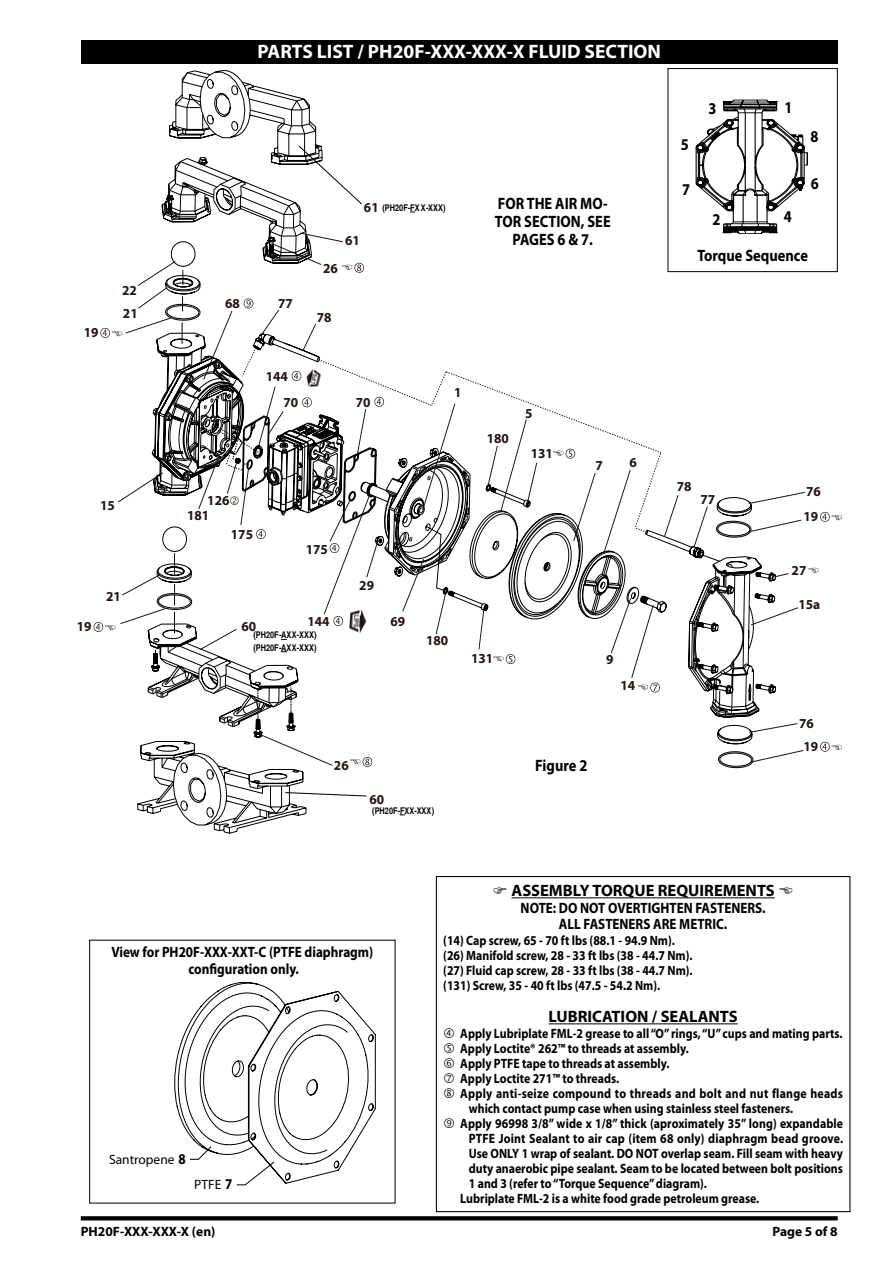
<style>
.page{position:relative;width:893px;height:1263px;background:#fff}
.page>*{position:absolute;margin:0;border:0;box-sizing:border-box;transform-origin:0 0}
.t1{font:700 19.5px "Myriad Pro";color:#fff}
.t2{font:700 16.5px/18px "Myriad Pro";color:#000;text-align:center;scale:.88 1}
.t3{font:700 16.5px "Myriad Pro";color:#000}
.t4{font:700 15px/16.5px "Myriad Pro";color:#000;text-align:center;scale:.88 1}
.t5{font:700 15px "Myriad Pro";color:#080000;scale:.88 1}
.t6{font:700 13.8px/14.9px "Myriad Pro";color:#251513}
.t7{font:700 13.5px/15px "Myriad Pro";color:#000;scale:.88 1}
.t8{font:700 13.5px "Myriad Pro";letter-spacing:.02em;color:#000;scale:.88 1}
.t9{font:700 13.5px "Myriad Pro";color:#000}
.t10{font:13.5px "Myriad Pro";color:#000}
.t11{font:700 condensed 9.3px/12.3px "Helvetica";color:#000}
</style>
<div class="page">
<svg style="left:81px;top:1216px;width:757px;height:4px;background:#0d0d0d"></svg>
<div style="left:81px;top:40px;width:757px;height:23px;background:#000"></div>
<svg style="left:717px;top:733px;width:87px;height:30px"></svg>
<svg style="left:820px;top:742px;width:22px;height:10px"></svg>
<svg style="left:820px;top:512px;width:22px;height:10px"></svg>
<svg style="left:94px;top:622px;width:21px;height:10px"></svg>
<svg style="left:100px;top:328px;width:20px;height:10px"></svg>
<svg style="left:638px;top:625px;width:138px;height:93px"></svg>
<svg style="left:120px;top:328px;width:682px;height:297px"></svg>
<svg style="left:808px;top:568px;width:11px;height:5px"></svg>
<svg style="left:439px;top:359px;width:222px;height:174px"></svg>
<svg style="left:696px;top:100px;width:112px;height:134px"></svg>
<div style="left:436px;top:876px;width:414px;height:336px;border:1px solid #000"></div>
<hr style="left:511px;top:897px;width:264px;height:1px;background:#000">
<hr style="left:548px;top:1023px;width:190px;height:1px;background:#000">
<div style="left:668px;top:68px;width:170px;height:204px;border:1px solid #000"></div>
<svg style="left:174px;top:982px;width:202px;height:203px"></svg>
<svg style="left:137px;top:70px;width:302px;height:763px"></svg>
<p class="t6" style="left:84px;top:325px;width:16px">19</p>
<p class="t6" style="left:122px;top:279px;width:17px;line-height:23px">22<br>21</p>
<p class="t6" style="left:100px;top:497px;width:16px">15</p>
<p class="t6" style="left:77px;top:619px;width:16px">19</p>
<p class="t6" style="left:106px;top:588px;width:16px">21</p>
<h1 class="t1" style="left:257px;top:39px;width:405px">PARTS LIST / PH20F-XXX-XXX-X FLUID SECTION</h1>
<p class="t6" style="left:225px;top:296px;width:16px">68</p>
<p class="t6" style="left:278px;top:296px;width:16px">77</p>
<p class="t6" style="left:364px;top:199px;width:16px">61</p>
<p class="t11" style="left:382px;top:202px;width:65px">(PH20F-FX X-XXX)</p>
<p class="t6" style="left:345px;top:232px;width:16px">61</p>
<p class="t6" style="left:323px;top:260px;width:16px">26</p>
<p class="t6" style="left:317px;top:310px;width:16px">78</p>
<p class="t2" style="left:495px;top:194px;width:133px">FOR THE AIR MO-<br>TOR SECTION, SEE<br>PAGES 6 &amp; 7.</p>
<p class="t2" style="left:681px;top:135px;width:11px">5</p>
<p class="t2" style="left:682px;top:180px;width:11px">7</p>
<p class="t2" style="left:708px;top:99px;width:9px">3</p>
<p class="t2" style="left:712px;top:210px;width:11px">2</p>
<p class="t2" style="left:784px;top:98px;width:11px">1</p>
<p class="t2" style="left:784px;top:207px;width:11px">4</p>
<p class="t2" style="left:810px;top:127px;width:11px">8</p>
<p class="t2" style="left:811px;top:174px;width:11px">6</p>
<p class="t2" style="left:697px;top:246px;width:127px">Torque Sequence</p>
<p class="t6" style="left:266px;top:368px;width:24px">144</p>
<p class="t6" style="left:284px;top:395px;width:16px">70</p>
<p class="t6" style="left:187px;top:492px;width:44px;text-indent:20px">126<br>181</p>
<p class="t6" style="left:231px;top:527px;width:24px">175</p>
<p class="t6" style="left:306px;top:541px;width:24px">175</p>
<p class="t6" style="left:307px;top:613px;width:24px">144</p>
<p class="t6" style="left:242px;top:619px;width:16px">60</p>
<p class="t11" style="left:253px;top:629px;width:65px">(PH20F-AXX-XXX) (PH20F-AXX-XXX)</p>
<p class="t6" style="left:356px;top:394px;width:16px">70</p>
<p class="t6" style="left:454px;top:384px;width:9px">1</p>
<p class="t6" style="left:487px;top:430px;width:24px">180</p>
<p class="t6" style="left:525px;top:405px;width:9px">5</p>
<p class="t6" style="left:531px;top:445px;width:24px">131</p>
<p class="t6" style="left:359px;top:578px;width:16px">29</p>
<p class="t6" style="left:390px;top:613px;width:16px">69</p>
<p class="t6" style="left:426px;top:633px;width:24px">180</p>
<p class="t6" style="left:471px;top:650px;width:24px">131</p>
<p class="t6" style="left:595px;top:457px;width:9px">7</p>
<p class="t6" style="left:629px;top:455px;width:9px">6</p>
<p class="t6" style="left:606px;top:652px;width:9px">9</p>
<p class="t6" style="left:620px;top:678px;width:16px">14</p>
<p class="t6" style="left:334px;top:757px;width:16px">26</p>
<p class="t6" style="left:369px;top:791px;width:16px">60</p>
<p class="t11" style="left:372px;top:804px;width:63px">(PH20F-FXX-XXX)</p>
<p class="t2" style="left:535px;top:756px;width:61px">Figure 2</p>
<p class="t6" style="left:677px;top:479px;width:16px">78</p>
<p class="t6" style="left:700px;top:491px;width:16px">77</p>
<p class="t6" style="left:806px;top:483px;width:16px">76</p>
<p class="t6" style="left:803px;top:509px;width:16px">19</p>
<p class="t6" style="left:792px;top:562px;width:16px">27</p>
<p class="t6" style="left:798px;top:597px;width:23px">15a</p>
<p class="t6" style="left:799px;top:715px;width:16px">76</p>
<p class="t6" style="left:803px;top:738px;width:16px">19</p>
<p class="t4" style="left:111px;top:943px;width:299px">View for PH20F-XXX-XXT-C (PTFE diaphragm) configuration only.</p>
<p class="t5" style="left:178px;top:1149px;width:10px">8</p>
<p class="t10" style="left:109px;top:1151px;width:67px">Santropene</p>
<p class="t5" style="left:225px;top:1174px;width:10px">7</p>
<p class="t10" style="left:194px;top:1176px;width:29px">PTFE</p>
<p class="t3" style="left:511px;top:880px;width:265px">ASSEMBLY TORQUE REQUIREMENTS</p>
<p class="t4" style="left:521px;top:899px;width:280px">NOTE: DO NOT OVERTIGHTEN FASTENERS.<br>ALL FASTENERS ARE METRIC.</p>
<p class="t7" style="left:443px;top:932px;width:285px">(14) Cap screw, 65 - 70 ft lbs (88.1 - 94.9 Nm). (26) Manifold screw, 28 - 33 ft lbs (38 - 44.7 Nm). (27) Fluid cap screw, 28 - 33 ft lbs (38 - 44.7 Nm). (131) Screw, 35 - 40 ft lbs (47.5 - 54.2 Nm).</p>
<p class="t3" style="left:548px;top:1006px;width:191px">LUBRICATION / SEALANTS</p>
<p class="t7" style="left:460px;top:1025px;width:436px">Apply Lubriplate FML-2 grease to all “O” rings, “U” cups and mating parts.</p>
<p class="t7" style="left:460px;top:1040px;width:261px">Apply Loctite® 262™ to threads at assembly.</p>
<p class="t7" style="left:460px;top:1055px;width:239px">Apply PTFE tape to threads at assembly.</p>
<p class="t7" style="left:460px;top:1070px;width:182px">Apply Loctite 271™ to threads.</p>
<p class="t8" style="left:460px;top:1084px;width:436px">Apply anti-seize compound to threads and bolt and nut flange heads</p>
<p class="t7" style="left:469px;top:1100px;width:370px">which contact pump case when using stainless steel fasteners.</p>
<p class="t7" style="left:460px;top:1115px;width:436px">Apply 96998 3/8” wide x 1/8” thick (aproximately 35” long) expandable</p>
<p class="t7" style="left:469px;top:1130px;width:427px">PTFE Joint Sealant to air cap (item 68 only) diaphragm bead groove.</p>
<p class="t7" style="left:469px;top:1145px;width:427px">Use ONLY 1 wrap of sealant. DO NOT overlap seam. Fill seam with heavy</p>
<p class="t7" style="left:469px;top:1160px;width:427px">duty anaerobic pipe sealant. Seam to be located between bolt positions</p>
<p class="t7" style="left:469px;top:1175px;width:272px">1 and 3 (refer to “Torque Sequence” diagram).</p>
<p class="t7" style="left:460px;top:1190px;width:341px">Lubriplate FML-2 is a white food grade petroleum grease.</p>
<p class="t9" style="left:81px;top:1223px;width:136px">PH20F-XXX-XXX-X (en)</p>
<p class="t9" style="left:772px;top:1223px;width:67px">Page of 8</p>
</div>
